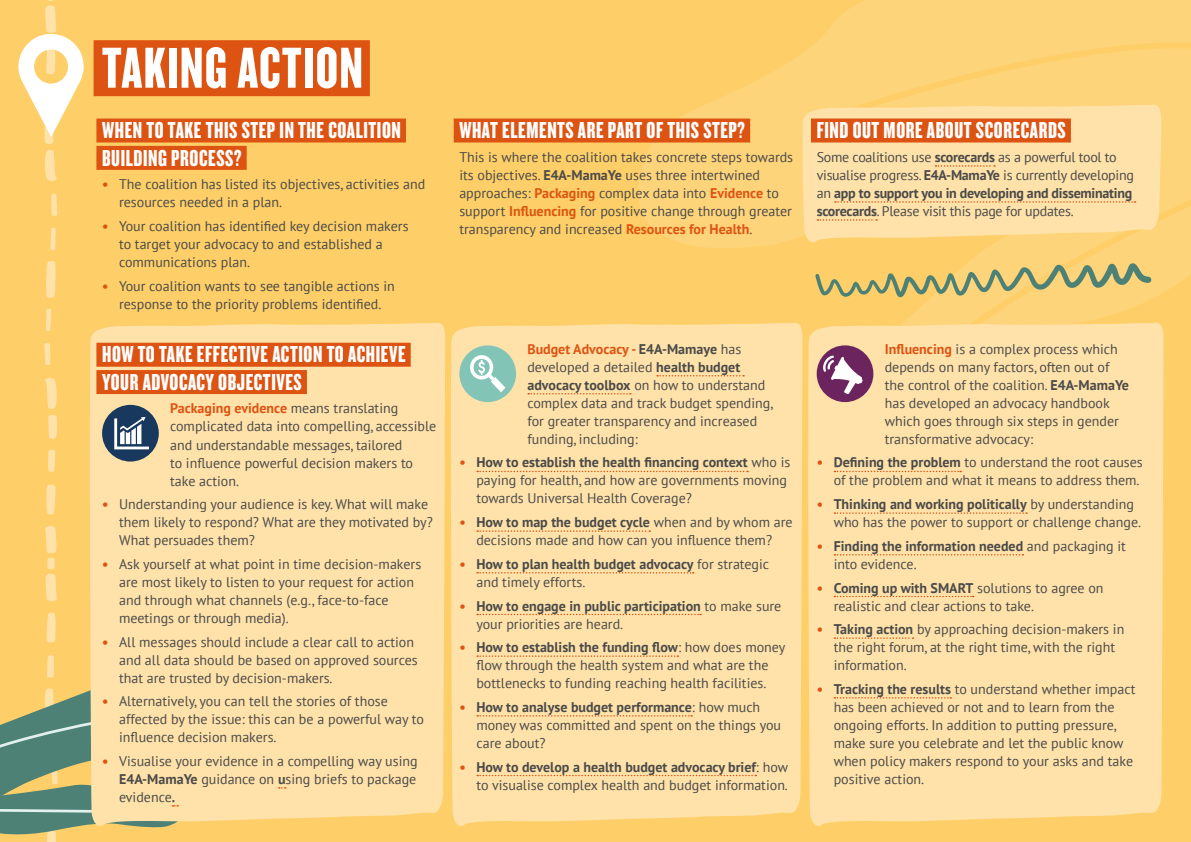
<style>
.page{position:relative;width:1191px;height:842px;background:#fecf68}
.page>*{position:absolute;margin:0;border:0;box-sizing:border-box;transform-origin:0 0}
.t1{font:60px "Knockout 68 Full Featherwt";letter-spacing:.025em;color:#fff}
.t2{font:24px/27.3px "Knockout 68 Full Featherwt";letter-spacing:.025em;color:#fff}
.t3{font:14px/18px "PT Sans";color:#4a4a49}
.t4{font:14px/18px "PT Sans";letter-spacing:-.02em;color:#4a4a49}
.t5{font:700 14px/18px "PT Sans";color:#4a4a49}
.s1{font-weight:700;color:#dd5412}
.s2{font-weight:700}
.s3{color:#dd5412}
.s4{font-weight:400}
</style>
<div class="page">
<svg style="left:631px;top:0;width:560px;height:248px;fill:#fed47a"></svg>
<svg style="left:853px;top:167px;width:338px;height:249px"></svg>
<svg style="left:926px;top:193px;width:265px;height:170px"></svg>
<svg style="left:823px;top:39px;width:368px;height:85px"></svg>
<svg style="left:47px;top:612px;width:9px;height:30px"></svg>
<svg style="left:46px;top:309px;width:5px;height:22px"></svg>
<svg style="left:44px;top:343px;width:6px;height:22px"></svg>
<svg style="left:45px;top:378px;width:12px;height:31px"></svg>
<svg style="left:48px;top:415px;width:9px;height:24px"></svg>
<svg style="left:48px;top:450px;width:7px;height:22px"></svg>
<svg style="left:46px;top:485px;width:10px;height:30px"></svg>
<svg style="left:45px;top:526px;width:12px;height:75px"></svg>
<svg style="left:46px;top:261px;width:10px;height:37px"></svg>
<svg style="left:50px;top:228px;width:6px;height:22px"></svg>
<svg style="left:51px;top:194px;width:6px;height:22px"></svg>
<svg style="left:45px;top:150px;width:12px;height:31px"></svg>
<svg style="left:18px;top:0;width:66px;height:144px"></svg>
<div style="left:89px;top:323px;width:356px;height:496px;background:#ffe2aa"></div>
<div style="left:451px;top:323px;width:351px;height:503px;background:#ffe2aa"></div>
<div style="left:808px;top:323px;width:355px;height:503px;background:#ffe2aa"></div>
<svg style="left:801px;top:105px;width:360px;height:138px;fill:#ffe2aa"></svg>
<svg style="left:815px;top:263px;width:336px;height:34px"></svg>
<div style="left:94px;top:40px;width:276px;height:56px;background:#dd5412"></div>
<div style="left:96px;top:119px;width:310px;height:24px;background:#dd5412"></div>
<div style="left:96px;top:146px;width:151px;height:24px;background:#dd5412"></div>
<div style="left:454px;top:119px;width:296px;height:24px;background:#dd5412"></div>
<div style="left:96px;top:343px;width:315px;height:24px;background:#dd5412"></div>
<div style="left:96px;top:370px;width:211px;height:24px;background:#dd5412"></div>
<svg style="left:0;top:655px;width:286px;height:187px"></svg>
<svg style="left:834px;top:471px;width:127px;height:1px"></svg>
<svg style="left:834px;top:512px;width:193px;height:2px"></svg>
<svg style="left:834px;top:554px;width:189px;height:1px"></svg>
<svg style="left:834px;top:596px;width:139px;height:1px"></svg>
<svg style="left:834px;top:637px;width:79px;height:2px"></svg>
<svg style="left:834px;top:697px;width:117px;height:1px"></svg>
<svg style="left:657px;top:375px;width:87px;height:1px"></svg>
<svg style="left:528px;top:393px;width:103px;height:1px"></svg>
<svg style="left:477px;top:471px;width:271px;height:1px"></svg>
<svg style="left:477px;top:530px;width:173px;height:2px"></svg>
<svg style="left:477px;top:572px;width:217px;height:1px"></svg>
<svg style="left:477px;top:614px;width:224px;height:1px"></svg>
<svg style="left:477px;top:655px;width:201px;height:2px"></svg>
<svg style="left:477px;top:715px;width:215px;height:1px"></svg>
<svg style="left:477px;top:775px;width:279px;height:1px"></svg>
<div style="left:816px;top:345px;width:57px;height:57px;background:#6c245e;border-radius:50%"></div>
<svg style="left:823px;top:355px;width:40px;height:39px"></svg>
<div style="left:459px;top:345px;width:57px;height:57px;background:#82c5b7;border-radius:50%"></div>
<svg style="left:470px;top:355px;width:35px;height:37px"></svg>
<div style="left:102px;top:405px;width:57px;height:57px;background:#18385d;border-radius:50%"></div>
<svg style="left:114px;top:417px;width:35px;height:32px"></svg>
<div style="left:811px;top:119px;width:260px;height:24px;background:#dd5412"></div>
<svg style="left:935px;top:165px;width:60px;height:2px"></svg>
<svg style="left:835px;top:201px;width:300px;height:2px"></svg>
<svg style="left:817px;top:219px;width:60px;height:2px"></svg>
<h1 class="t1" style="left:102px;top:31px;width:262px">TAKING ACTION</h1>
<h2 class="t2" style="left:102px;top:116px;width:300px">WHEN TO TAKE THIS STEP IN THE COALITION<br>BUILDING PROCESS?</h2>
<p class="t3" style="left:119px;top:175px;width:308px;text-indent:-17px"><span class="s1">•</span> The coalition has listed its objectives, activities and resources needed in a plan.</p>
<p class="t3" style="left:119px;top:217px;width:291px;text-indent:-17px"><span class="s1">•</span> Your coalition has identified key decision makers to target your advocacy to and established a communications plan.</p>
<p class="t3" style="left:102px;top:276px;width:294px;text-align:center"><span class="s1">•</span> Your coalition wants to see tangible actions in response to the priority problems identified.</p>
<h2 class="t2" style="left:102px;top:340px;width:305px">HOW TO TAKE EFFECTIVE ACTION TO ACHIEVE<br>YOUR ADVOCACY OBJECTIVES</h2>
<p class="t3" style="left:170px;top:399px;width:268px"><span class="s1">Packaging evidence</span> means translating complicated data into compelling, accessible and understandable messages, tailored<br>to influence powerful decision makers to take action.</p>
<p class="t3" style="left:119px;top:495px;width:315px;text-indent:-17px"><span class="s1">•</span> Understanding your audience is key. What will make them likely to respond? What are they motivated by?<br>What persuades them?</p>
<p class="t3" style="left:119px;top:555px;width:304px;text-indent:-17px"><span class="s1">•</span> Ask yourself at what point in time decision-makers are most likely to listen to your request for action and through what channels (e.g., face-to-face meetings or through media).</p>
<p class="t3" style="left:119px;top:632px;width:300px;text-indent:-17px"><span class="s1">•</span> All messages should include a clear call to action and all data should be based on approved sources that are trusted by decision-makers.</p>
<p class="t3" style="left:119px;top:692px;width:306px;text-indent:-17px"><span class="s1">•</span> Alternatively, you can tell the stories of those affected by the issue: this can be a powerful way to influence decision makers.</p>
<p class="t3" style="left:119px;top:752px;width:300px;text-align:justify;text-indent:-17px"><span class="s1">•</span> Visualise your evidence in a compelling way using <span class="s2">E4A-MamaYe</span> guidance on <span class="s2">u</span>sing briefs to package evidence<span class="s2">.</span></p>
<h2 class="t2" style="left:459px;top:116px;width:287px">WHAT ELEMENTS ARE PART OF THIS STEP?</h2>
<p class="t3" style="left:459px;top:148px;width:335px">This is where the coalition takes concrete steps towards its objectives. <span class="s2">E4A-MamaYe</span> uses three intertwined approaches: <span class="s1">Packaging</span> complex data into <span class="s1">Evidence</span> to support <span class="s1">Influencing</span> for positive change through greater transparency and increased <span class="s1">Resources for Health</span>.</p>
<p class="t3" style="left:527px;top:339px;width:247px"><span class="s1">Budget Advocacy -</span> <span class="s2">E4A-Mamaye</span> has developed a detailed <span class="s2">health budget advocacy toolbox</span> on how to understand complex data and track budget spending, for greater transparency and increased funding, including:</p>
<p class="t3" style="left:476px;top:453px;width:315px;text-indent:-17px"><span class="s1">•</span> <span class="s2">How to establish the health financing context</span> who is paying for health, and how are governments moving towards Universal Health Coverage?</p>
<p class="t3" style="left:459px;top:513px;width:335px;text-align:center"><span class="s1">•</span> <span class="s2">How to map the budget cycle</span> when and by whom are decisions made and how can you influence them?</p>
<p class="t5" style="left:476px;top:555px;width:294px;text-indent:-17px"><span class="s3">•</span> How to plan health budget advocacy <span class="s4">for strategic and timely efforts.</span></p>
<p class="t3" style="left:476px;top:596px;width:306px;text-indent:-17px"><span class="s1">•</span> <span class="s2">How to engage in public participation</span> to make sure your priorities are heard.</p>
<p class="t3" style="left:459px;top:638px;width:327px;text-align:center"><span class="s1">•</span> <span class="s2">How to establish the funding flow</span>: how does money flow through the health system and what are the bottlenecks to funding reaching health facilities.</p>
<p class="t3" style="left:476px;top:698px;width:306px;text-indent:-17px"><span class="s1">•</span> <span class="s2">How to analyse budget performance</span>: how much money was committed and spent on the things you care about?</p>
<p class="t3" style="left:459px;top:757px;width:330px;text-align:right"><span class="s1">•</span> <span class="s2">How to develop a health budget advocacy brief</span>: how to visualise complex health and budget information.</p>
<h2 class="t2" style="left:816px;top:116px;width:251px">FIND OUT MORE ABOUT SCORECARDS</h2>
<p class="t4" style="left:816px;top:148px;width:319px">Some coalitions use <span class="s2">scorecards</span> as a powerful tool to visualise progress. <span class="s2">E4A-MamaYe</span> is currently developing an <span class="s2">app to support you in developing and disseminating scorecards</span>. Please visit this page for updates.</p>
<p class="t3" style="left:884px;top:339px;width:246px"><span class="s1">Influencing</span> is a complex process which depends on many factors, often out of the control of the coalition. <span class="s2">E4A-MamaYe </span>has developed an advocacy handbook which goes through six steps in gender transformative advocacy:</p>
<p class="t3" style="left:816px;top:453px;width:328px;text-align:right"><span class="s1">•</span> <span class="s2">Defining the problem</span> to understand the root causes of the problem and what it means to address them.</p>
<p class="t3" style="left:833px;top:495px;width:309px;text-indent:-17px"><span class="s1">•</span> <span class="s2">Thinking and working politically</span> by understanding who has the power to support or challenge change.</p>
<p class="t5" style="left:833px;top:537px;width:294px;text-indent:-17px"><span class="s3">•</span> Finding the information needed <span class="s4">and packaging it into evidence.</span></p>
<p class="t3" style="left:833px;top:578px;width:271px;text-indent:-17px"><span class="s1">•</span> <span class="s2">Coming up with SMART</span> solutions to agree on realistic and clear actions to take.</p>
<p class="t3" style="left:833px;top:620px;width:292px;text-indent:-17px"><span class="s1">•</span> <span class="s2">Taking action</span> by approaching decision-makers in the right forum, at the right time, with the right information.</p>
<p class="t3" style="left:833px;top:680px;width:303px;text-indent:-17px"><span class="s1">•</span> <span class="s2">Tracking the results</span> to understand whether impact has been achieved or not and to learn from the ongoing efforts. In addition to putting pressure, make sure you celebrate and let the public know when policy makers respond to your asks and take positive action.</p>
</div>
